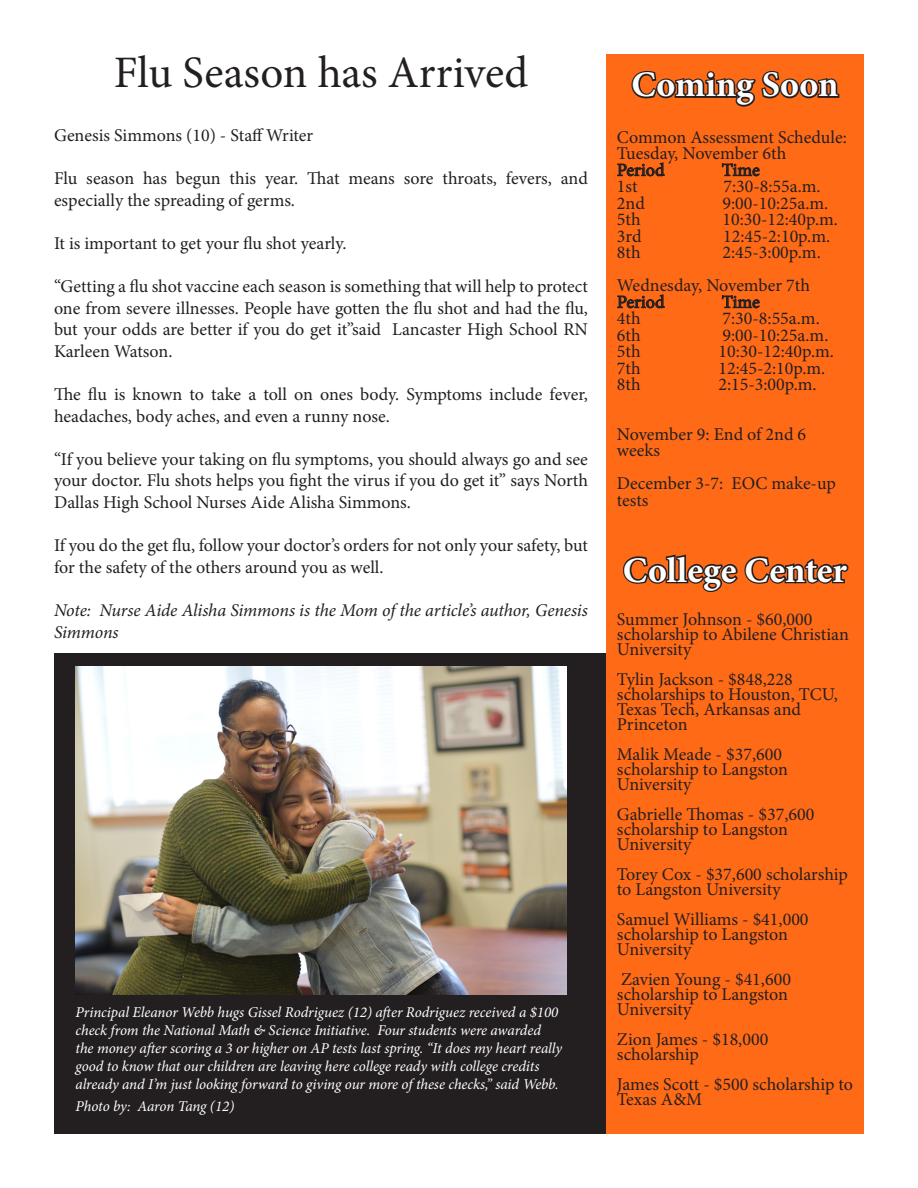
<style>
.page{position:relative;width:918px;height:1188px;background:#fff}
.page>*{position:absolute;margin:0;border:0;box-sizing:border-box;transform-origin:0 0}
.t1{font:45px "Minion Pro";letter-spacing:-.005em;color:#231f20}
.t2{font:700 36px "Minion Pro";color:#fff}
.t3{font:18px/15px "Minion Pro";letter-spacing:-.005em;color:#231f20}
.t4{font:italic 18px/21.6px "Minion Pro";letter-spacing:-.01em;color:#231f20}
.t5{font:italic 15px/18px "Minion Pro";letter-spacing:-.01em;color:#fff}
</style>
<div class="page">
<div style="left:54px;top:653px;width:552px;height:481px;background:#231f20"></div>
<div style="left:606px;top:54px;width:258px;height:1080px;background:#ff6a17"></div>
<svg style="left:631px;top:70px;width:209px;height:37px"></svg>
<svg style="left:617px;top:162px;width:48px;height:15px"></svg>
<svg style="left:721px;top:163px;width:39px;height:14px"></svg>
<svg style="left:617px;top:294px;width:48px;height:15px"></svg>
<svg style="left:721px;top:295px;width:39px;height:14px"></svg>
<img style="left:76px;top:667px;width:490px;height:327px">
<svg style="left:622px;top:554px;width:227px;height:38px"></svg>
<p class="t1" style="left:114px;top:42px;width:416px">Flu Season has Arrived</p>
<p class="t3" style="left:54px;top:128px;width:261px">Genesis Simmons (10) - Staff Writer</p>
<p class="t3" style="left:54px;top:168px;width:535px;line-height:21.6px">Flu season has begun this year. That means sore throats, fevers, and especially the spreading of germs.</p>
<p class="t3" style="left:54px;top:236px;width:294px">It is important to get your flu shot yearly.</p>
<p class="t3" style="left:54px;top:276px;width:536px;line-height:21.6px;text-align:justify">“Getting a flu shot vaccine each season is something that will help to protect one from severe illnesses. People have gotten the flu shot and had the flu, but your odds are better if you do get it”said Lancaster High School RN Karleen Watson.</p>
<p class="t3" style="left:54px;top:384px;width:536px;line-height:21.6px">The flu is known to take a toll on ones body. Symptoms include fever, headaches, body aches, and even a runny nose.</p>
<p class="t3" style="left:54px;top:448px;width:536px;line-height:21.6px;text-align:justify">“If you believe your taking on flu symptoms, you should always go and see your doctor. Flu shots helps you fight the virus if you do get it” says North Dallas High School Nurses Aide Alisha Simmons.</p>
<p class="t3" style="left:54px;top:535px;width:535px;line-height:21.6px">If you do the get flu, follow your doctor’s orders for not only your safety, but for the safety of the others around you as well.</p>
<p class="t4" style="left:54px;top:600px;width:535px">Note: Nurse Aide Alisha Simmons is the Mom of the article’s author, Genesis<br>Simmons</p>
<p class="t5" style="left:76px;top:1003px;width:488px">Principal Eleanor Webb hugs Gissel Rodriguez (12) after Rodriguez received a $100 check from the National Math &amp; Science Initiative. Four students were awarded the money after scoring a 3 or higher on AP tests last spring. “It does my heart really good to know that our children are leaving here college ready with college credits already and I’m just looking forward to giving our more of these checks,” said Webb.</p>
<p class="t5" style="left:76px;top:1097px;width:160px">Photo by: Aaron Tang (12)</p>
<p class="t2" style="left:632px;top:60px;width:208px">Coming Soon</p>
<p class="t3" style="left:617px;top:130px;width:231px">Common Assessment Schedule:</p>
<p class="t3" style="left:617px;top:146px;width:171px">Tuesday, November 6th</p>
<p class="t3" style="left:617px;top:163px;width:49px">Period</p>
<p class="t3" style="left:722px;top:163px;width:39px">Time</p>
<p class="t3" style="left:617px;top:179px;width:22px">1st</p>
<p class="t3" style="left:723px;top:179px;width:99px">7:30-8:55a.m.</p>
<p class="t3" style="left:617px;top:196px;width:29px">2nd</p>
<p class="t3" style="left:722px;top:196px;width:107px">9:00-10:25a.m.</p>
<p class="t3" style="left:617px;top:212px;width:25px">5th</p>
<p class="t3" style="left:722px;top:212px;width:117px">10:30-12:40p.m.</p>
<p class="t3" style="left:617px;top:229px;width:26px">3rd</p>
<p class="t3" style="left:723px;top:229px;width:108px">12:45-2:10p.m.</p>
<p class="t3" style="left:617px;top:245px;width:25px">8th</p>
<p class="t3" style="left:722px;top:245px;width:100px">2:45-3:00p.m.</p>
<p class="t3" style="left:617px;top:278px;width:195px">Wednesday, November 7th</p>
<p class="t3" style="left:617px;top:295px;width:49px">Period</p>
<p class="t3" style="left:722px;top:295px;width:39px">Time</p>
<p class="t3" style="left:617px;top:311px;width:25px">4th</p>
<p class="t3" style="left:722px;top:311px;width:99px">7:30-8:55a.m.</p>
<p class="t3" style="left:617px;top:328px;width:25px">6th</p>
<p class="t3" style="left:722px;top:328px;width:107px">9:00-10:25a.m.</p>
<p class="t3" style="left:617px;top:344px;width:25px">5th</p>
<p class="t3" style="left:718px;top:344px;width:117px">10:30-12:40p.m.</p>
<p class="t3" style="left:617px;top:361px;width:25px">7th</p>
<p class="t3" style="left:718px;top:361px;width:108px">12:45-2:10p.m.</p>
<p class="t3" style="left:617px;top:377px;width:25px">8th</p>
<p class="t3" style="left:718px;top:377px;width:100px">2:15-3:00p.m.</p>
<p class="t3" style="left:617px;top:426px;width:191px;line-height:16.5px">November 9: End of 2nd 6 weeks</p>
<p class="t3" style="left:617px;top:475px;width:220px;line-height:16.5px">December 3-7: EOC make-up tests</p>
<p class="t2" style="left:623px;top:545px;width:226px">College Center</p>
<p class="t3" style="left:617px;top:612px;width:233px">Summer Johnson - $60,000 scholarship to Abilene Christian<br>University</p>
<p class="t3" style="left:617px;top:672px;width:222px">Tylin Jackson - $848,228 scholarships to Houston, TCU,<br>Texas Tech, Arkansas and<br>Princeton</p>
<p class="t3" style="left:617px;top:747px;width:173px">Malik Meade - $37,600 scholarship to Langston<br>University</p>
<p class="t3" style="left:617px;top:807px;width:199px">Gabrielle Thomas - $37,600 scholarship to Langston<br>University</p>
<p class="t3" style="left:617px;top:867px;width:233px">Torey Cox - $37,600 scholarship to Langston University</p>
<p class="t3" style="left:617px;top:912px;width:193px">Samuel Williams - $41,000 scholarship to Langston<br>University</p>
<p class="t3" style="left:617px;top:972px;width:176px">Zavien Young - $41,600 scholarship to Langston<br>University</p>
<p class="t3" style="left:617px;top:1032px;width:153px">Zion James - $18,000 scholarship</p>
<p class="t3" style="left:617px;top:1077px;width:238px">James Scott - $500 scholarship to<br>Texas A&amp;M</p>
</div>
